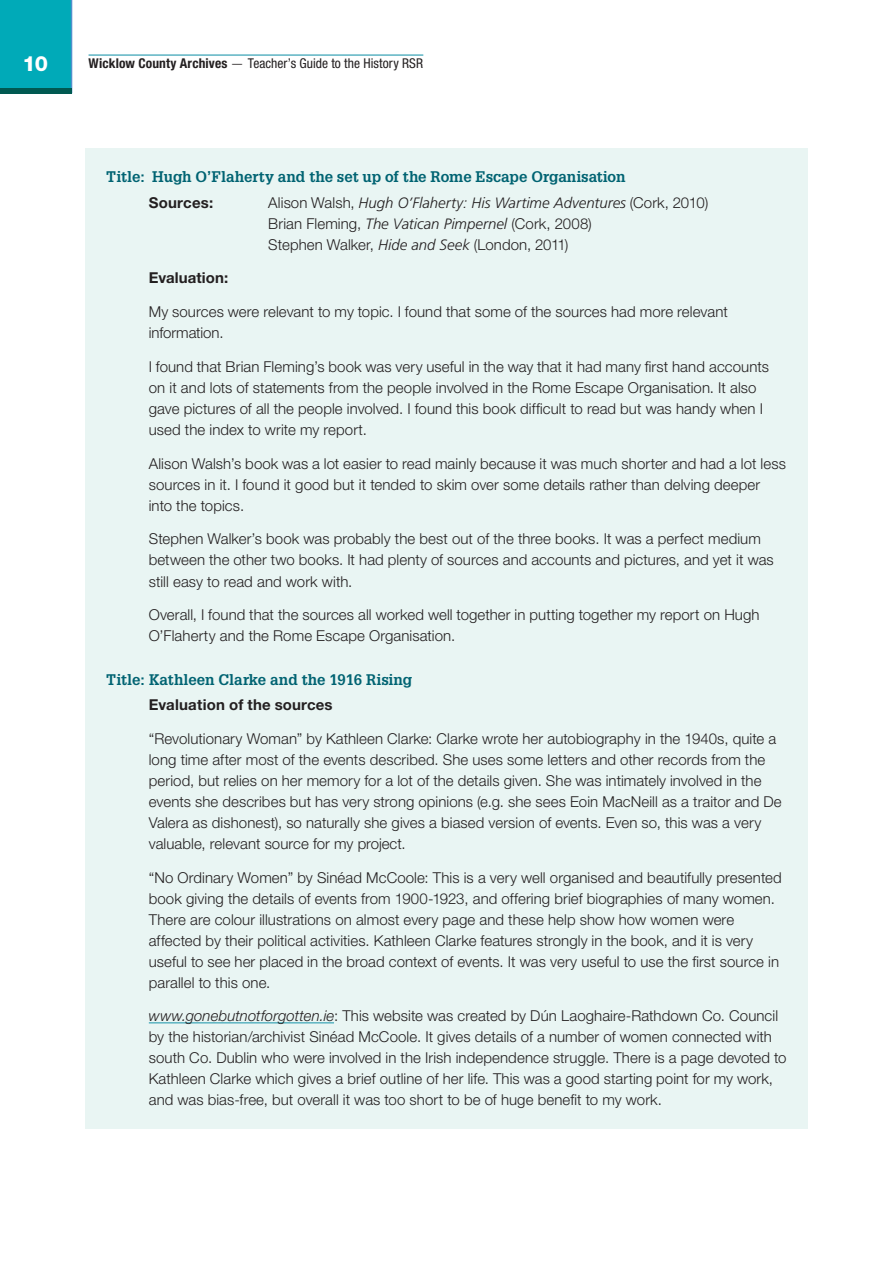
<style>
.page{position:relative;width:893px;height:1263px;background:#fff}
.page>*{position:absolute;margin:0;border:0;box-sizing:border-box;transform-origin:0 0}
.t1{font:800 21px "Helvetica Neue";color:#fff}
.t2{font:300 15px/21px "Helvetica Neue";letter-spacing:.005em;color:#231f20}
.t3{font:700 15px "Glypha";letter-spacing:-.005em;color:#006372}
.t4{font:italic 300 15px "Frutiger LT Pro";color:#231f20}
.t5{font:700 15px "Helvetica Neue";letter-spacing:.01em;color:#231f20}
.t6{font:condensed 13.5px "Helvetica Neue";letter-spacing:.005em;color:#231f20}
.s1{font-weight:700}
.s2{font-weight:300;font-stretch:normal}
.s3{font-family:"Helvetica Neue";font-style:normal}
.s4{font-family:"Frutiger LT Pro";font-style:italic}
.s5{font-style:italic}
</style>
<div class="page">
<hr style="left:89px;top:55px;width:334px;height:1px;background:#1692a8">
<div style="left:0;top:0;width:72px;height:88px;background:#00aab8"></div>
<div style="left:0;top:88px;width:72px;height:6px;background:#005951"></div>
<div style="left:85px;top:149px;width:723px;height:980px;background:#e9f5f3"></div>
<hr style="left:149px;top:1022px;width:185px;height:1px;background:#1692a8">
<h1 class="t1" style="left:23px;top:51px;width:27px">10</h1>
<p class="t6" style="left:89px;top:56px;width:336px"><span class="s1">Wicklow County Archives</span> <span class="s2">—</span> Teacher’s Guide to the History RSR</p>
<p class="t3" style="left:106px;top:168px;width:521px">Title: Hugh O’Flaherty and the set up of the Rome Escape Organisation</p>
<p class="t5" style="left:149px;top:193px;width:66px">Sources:</p>
<p class="t4" style="left:268px;top:194px;width:441px"><span class="s3">Alison Walsh,</span> Hugh O’Flaherty: His Wartime Adventures <span class="s3">(Cork, 2010)</span></p>
<p class="t2" style="left:268px;top:213px;width:325px">Brian Fleming, <span class="s4">The Vatican Pimpernel</span> (Cork, 2008)<br>Stephen Walker, <span class="s4">Hide and Seek</span> (London, 2011)</p>
<p class="t5" style="left:149px;top:269px;width:81px">Evaluation:</p>
<p class="t2" style="left:149px;top:301px;width:580px">My sources were relevant to my topic. I found that some of the sources had more relevant information.</p>
<p class="t2" style="left:149px;top:356px;width:622px">I found that Brian Fleming’s book was very useful in the way that it had many first hand accounts on it and lots of statements from the people involved in the Rome Escape Organisation. It also gave pictures of all the people involved. I found this book difficult to read but was handy when I used the index to write my report.</p>
<p class="t2" style="left:149px;top:453px;width:639px">Alison Walsh’s book was a lot easier to read mainly because it was much shorter and had a lot less sources in it. I found it good but it tended to skim over some details rather than delving deeper into the topics.</p>
<p class="t2" style="left:149px;top:528px;width:626px">Stephen Walker’s book was probably the best out of the three books. It was a perfect medium between the other two books. It had plenty of sources and accounts and pictures, and yet it was still easy to read and work with.</p>
<p class="t2" style="left:149px;top:604px;width:612px">Overall, I found that the sources all worked well together in putting together my report on Hugh<br>O’Flaherty and the Rome Escape Organisation.</p>
<p class="t3" style="left:106px;top:670px;width:307px">Title: Kathleen Clarke and the 1916 Rising</p>
<p class="t5" style="left:149px;top:695px;width:185px">Evaluation of the sources</p>
<p class="t2" style="left:149px;top:728px;width:634px">“Revolutionary Woman” by Kathleen Clarke: Clarke wrote her autobiography in the 1940s, quite a long time after most of the events described. She uses some letters and other records from the period, but relies on her memory for a lot of the details given. She was intimately involved in the events she describes but has very strong opinions (e.g. she sees Eoin MacNeill as a traitor and De Valera as dishonest), so naturally she gives a biased version of events. Even so, this was a very valuable, relevant source for my project.</p>
<p class="t2" style="left:149px;top:866px;width:634px">“No Ordinary Women” by Sinéad McCoole: This is a very well organised and beautifully presented book giving the details of events from 1900-1923, and offering brief biographies of many women.<br>There are colour illustrations on almost every page and these help show how women were affected by their political activities. Kathleen Clarke features strongly in the book, and it is very useful to see her placed in the broad context of events. It was very useful to use the first source in parallel to this one.</p>
<p class="t2" style="left:149px;top:1005px;width:639px"><span class="s5">www.gonebutnotforgotten.ie</span>: This website was created by Dún Laoghaire-Rathdown Co. Council by the historian/archivist Sinéad McCoole. It gives details of a number of women connected with south Co. Dublin who were involved in the Irish independence struggle. There is a page devoted to Kathleen Clarke which gives a brief outline of her life. This was a good starting point for my work, and was bias-free, but overall it was too short to be of huge benefit to my work.</p>
</div>
